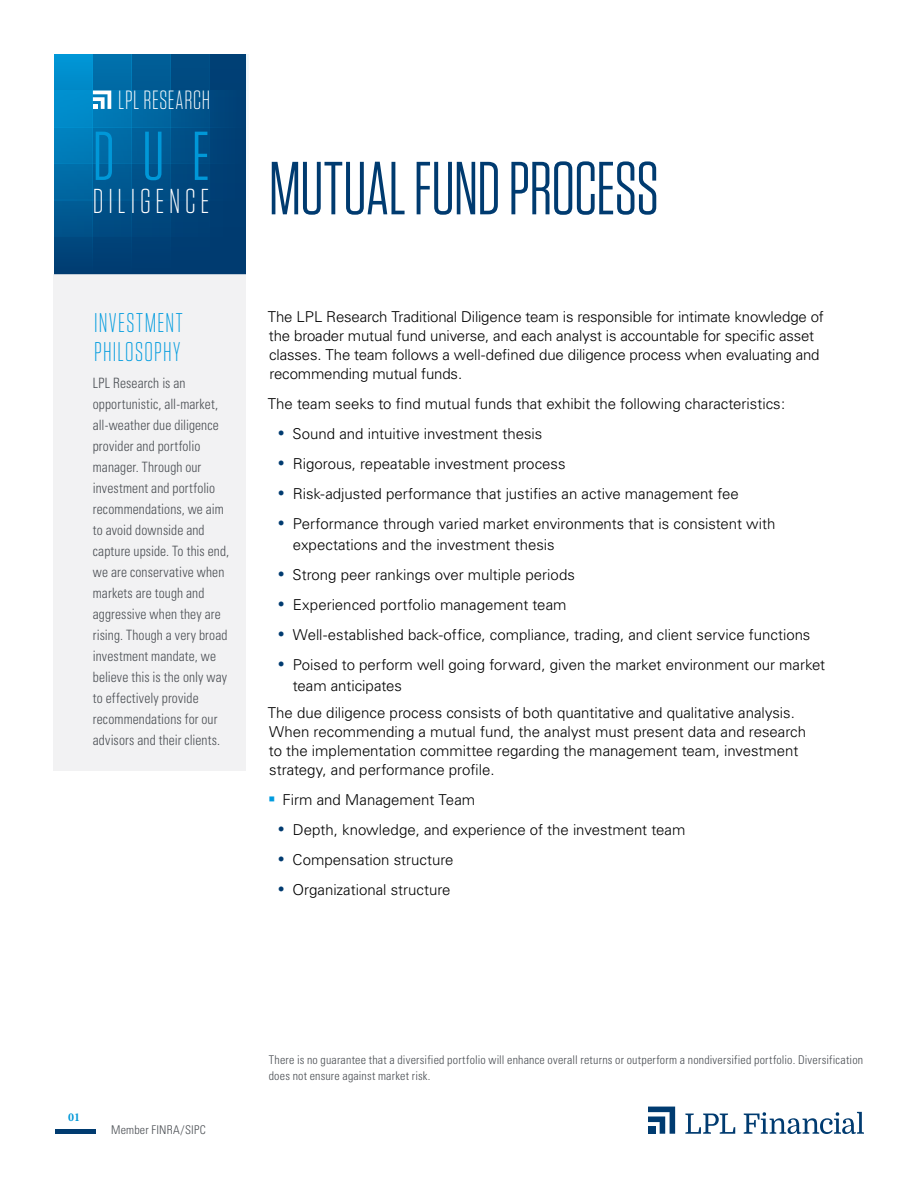
<style>
.page{position:relative;width:918px;height:1188px;background:#fff}
.page>*{position:absolute;margin:0;border:0;box-sizing:border-box;transform-origin:0 0}
.t1{font:75px "Tungsten Narrow";letter-spacing:-.01em;color:#003b70}
.t2{font:69px "Tungsten Narrow";color:#0098d8}
.t3{font:300 34.5px "Tungsten Narrow";letter-spacing:.14em;color:#fff}
.t4{font:300 27px/28.5px "Tungsten Narrow";letter-spacing:.05em;color:#009bde}
.t5{font:300 26.25px "Tungsten Narrow";letter-spacing:.025em;color:#fff}
.t6{font:300 15px/18.8px "Univers";color:#000}
.t7{font:300 condensed 14.25px/21px "Univers";letter-spacing:.01em;color:#4b4f54;scale:.95 1}
.t8{font:300 condensed 12px/16.5px "Univers";letter-spacing:.015em;color:#4b4f54}
.t9{font:700 12px "Minion Pro";color:#0098d8}
.s1{color:#003b70}
</style>
<div class="page">
<svg style="left:93px;top:54px;width:39px;height:221px;background:#02619a"></svg>
<div style="left:209px;top:54px;width:39px;height:220px;background:#003f75"></div>
<svg style="left:171px;top:54px;width:38px;height:221px;background:#014a80"></svg>
<svg style="left:132px;top:54px;width:39px;height:221px;background:#01578e"></svg>
<svg style="left:54px;top:54px;width:39px;height:221px;background:#0175b0"></svg>
<div style="left:54px;top:164px;width:194px;height:36px;background:linear-gradient(to right,#0068a4,#0a4072)"></div>
<div style="left:54px;top:200px;width:194px;height:37px;background:linear-gradient(to right,#00548d,#0a4073)"></div>
<div style="left:54px;top:127px;width:194px;height:37px;background:linear-gradient(to right,#007fbd,#0a4173)"></div>
<svg style="left:93px;top:91px;width:18px;height:18px"></svg>
<svg style="left:648px;top:1107px;width:27px;height:27px"></svg>
<div style="left:648px;top:1126px;width:7px;height:8px;background:#003b70"></div>
<svg style="left:685px;top:1114px;width:50px;height:20px"></svg>
<svg style="left:744px;top:1112px;width:120px;height:22px"></svg>
<hr style="left:55px;top:1130px;width:41px;height:4px;background:#003b70">
<div style="left:54px;top:275px;width:192px;height:496px;background:#efeff0"></div>
<h3 class="t5" style="left:118px;top:87px;width:93px">LPL RESEARCH</h3>
<h2 class="t2" style="left:93px;top:122px;width:118px">DUE</h2>
<h3 class="t3" style="left:93px;top:184px;width:118px">DILIGENCE</h3>
<h1 class="t1" style="left:269px;top:151px;width:392px">MUTUAL FUND PROCESS</h1>
<h3 class="t4" style="left:94px;top:309px;width:90px">INVESTMENT<br>PHILOSOPHY</h3>
<p class="t6" style="left:268px;top:308px;width:558px">The LPL Research Traditional Diligence team is responsible for intimate knowledge of the broader mutual fund universe, and each analyst is accountable for specific asset classes. The team follows a well-defined due diligence process when evaluating and recommending mutual funds.</p>
<p class="t6" style="left:268px;top:394px;width:519px">The team seeks to find mutual funds that exhibit the following characteristics:</p>
<p class="t6" style="left:277px;top:424px;width:266px"><span class="s1">•</span> Sound and intuitive investment thesis</p>
<p class="t6" style="left:277px;top:454px;width:290px"><span class="s1">•</span> Rigorous, repeatable investment process</p>
<p class="t6" style="left:277px;top:484px;width:463px"><span class="s1">•</span> Risk-adjusted performance that justifies an active management fee</p>
<p class="t6" style="left:293px;top:513px;width:484px;line-height:21px;text-indent:-15px"><span class="s1">•</span> Performance through varied market environments that is consistent with expectations and the investment thesis</p>
<p class="t6" style="left:277px;top:565px;width:299px"><span class="s1">•</span> Strong peer rankings over multiple periods</p>
<p class="t6" style="left:277px;top:595px;width:291px"><span class="s1">•</span> Experienced portfolio management team</p>
<p class="t6" style="left:277px;top:625px;width:535px"><span class="s1">•</span> Well-established back-office, compliance, trading, and client service functions</p>
<p class="t6" style="left:293px;top:654px;width:534px;line-height:21px;text-indent:-15px"><span class="s1">•</span> Poised to perform well going forward, given the market environment our market team anticipates</p>
<p class="t6" style="left:268px;top:704px;width:540px">The due diligence process consists of both quantitative and qualitative analysis.<br>When recommending a mutual fund, the analyst must present data and research to the implementation committee regarding the management team, investment strategy, and performance profile.</p>
<p class="t6" style="left:283px;top:790px;width:194px">Firm and Management Team</p>
<p class="t6" style="left:277px;top:820px;width:409px"><span class="s1">•</span> Depth, knowledge, and experience of the investment team</p>
<p class="t6" style="left:277px;top:850px;width:178px"><span class="s1">•</span> Compensation structure</p>
<p class="t6" style="left:277px;top:880px;width:175px"><span class="s1">•</span> Organizational structure</p>
<p class="t7" style="left:93px;top:373px;width:145px">LPL Research is an opportunistic, all-market, all-weather due diligence provider and portfolio manager. Through our investment and portfolio recommendations, we aim to avoid downside and capture upside. To this end, we are conservative when markets are tough and aggressive when they are rising. Though a very broad investment mandate, we believe this is the only way to effectively provide recommendations for our advisors and their clients.</p>
<p class="t9" style="left:68px;top:1108px;width:13px">01</p>
<p class="t8" style="left:111px;top:1121px;width:96px">Member FINRA/SIPC</p>
<p class="t8" style="left:269px;top:1051px;width:596px">There is no guarantee that a diversified portfolio will enhance overall returns or outperform a nondiversified portfolio. Diversification does not ensure against market risk.</p>
</div>
